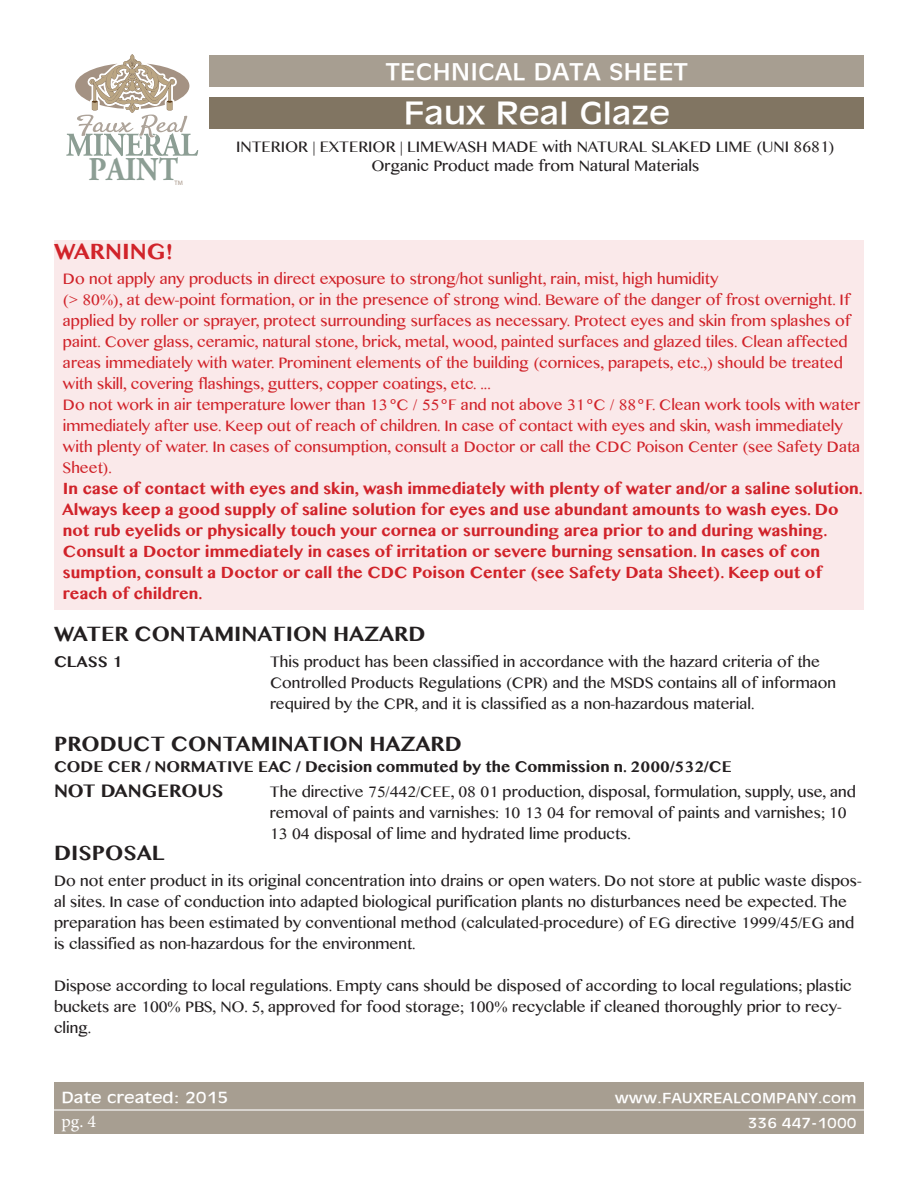
<style>
.page{position:relative;width:918px;height:1188px;background:#fff}
.page>*{position:absolute;margin:0;border:0;box-sizing:border-box;transform-origin:0 0}
.t1{font:700 33.15px "Adobe Garamond Pro";color:#8c9e94;scale:.91 1}
.t2{font:30px "Antiqua 101 Wide Normal";color:#fff}
.t3{font:700 25.5px "Khmer MN";color:#d1232a}
.t4{font:700 24px "Khmer MN";color:#231f20}
.t5{font:22.5px "Antiqua 101 Wide Normal";color:#fff}
.t6{font:700 21px "Khmer MN";color:#231f20}
.t7{font:700 18.75px/21px "Khmer MN";color:#d1232a}
.t8{font:18px/21px "Khmer MN";color:#231f20}
.t9{font:18px/21px "Khmer MN";color:#d1232a}
.t10{font:700 18px "Khmer MN";color:#231f20}
.t11{font:18px "Minion Pro";color:#fff}
.t12{font:18px "Minion Pro";color:#d1232a}
.t13{font:15px "Antiqua 101 Wide Normal";color:#fff}
.t14{font:13.5px/25.5px "Antiqua 101 Wide Normal";color:#fff;text-align:right}
.t15{font:6.45px "Myriad Pro";color:#a49283}
</style>
<div class="page">
<div style="left:210px;top:56px;width:654px;height:31px;background:#a79e91"></div>
<div style="left:210px;top:98px;width:654px;height:31px;background:#817562"></div>
<div style="left:54px;top:1082px;width:810px;height:52px;background:#a79e91"></div>
<hr style="left:54px;top:1109px;width:810px;height:2px;background:#fff">
<svg style="left:66px;top:54px;width:132px;height:102px"></svg>
<div style="left:54px;top:240px;width:810px;height:370px;background:#fae9ea"></div>
<h1 class="t1" style="left:88px;top:150px;width:100px">PAINT</h1>
<p class="t15" style="left:175px;top:179px;width:10px">TM</p>
<p class="t5" style="left:386px;top:56px;width:304px">TECHNICAL DATA SHEET</p>
<h2 class="t2" style="left:403px;top:92px;width:269px">Faux Real Glaze</h2>
<p class="t8" style="left:236px;top:136px;width:600px;line-height:19.5px;text-align:center">INTERIOR | EXTERIOR | LIMEWASH MADE with NATURAL SLAKED LIME (UNI 8681)<br>Organic Product made from Natural Materials</p>
<h3 class="t3" style="left:54px;top:235px;width:121px">WARNING!</h3>
<p class="t9" style="left:63px;top:267px;width:799px">Do not apply any products in direct exposure to strong/hot sunlight, rain, mist, high humidity<br>(&gt; 80%), at dew-point formation, or in the presence of strong wind. Beware of the danger of frost overnight. If applied by roller or sprayer, protect surrounding surfaces as necessary. Protect eyes and skin from splashes of paint. Cover glass, ceramic, natural stone, brick, metal, wood, painted surfaces and glazed tiles. Clean affected areas immediately with water. Prominent elements of the building (cornices, parapets, etc.,) should be treated with skill, covering flashings, gutters, copper coatings, etc. ...<br>Do not work in air temperature lower than 13 C / 55 F and not above 31 C / 88 F. Clean work tools with water immediately after use. Keep out of reach of children. In case of contact with eyes and skin, wash immediately with plenty of water. In cases of consumption, consult a Doctor or call the CDC Poison Center (see Safety Data Sheet).</p>
<p class="t7" style="left:62px;top:477px;width:802px">In case of contact with eyes and skin, wash immediately with plenty of water and/or a saline solution.<br>Always keep a good supply of saline solution for eyes and use abundant amounts to wash eyes. Do not rub eyelids or physically touch your cornea or surrounding area prior to and during washing.<br>Consult a Doctor immediately in cases of irritation or severe burning sensation. In cases of con sumption, consult a Doctor or call the CDC Poison Center (see Safety Data Sheet). Keep out of reach of children.</p>
<h3 class="t4" style="left:54px;top:619px;width:373px">WATER CONTAMINATION HAZARD</h3>
<p class="t10" style="left:54px;top:650px;width:70px">CLASS 1</p>
<p class="t8" style="left:270px;top:650px;width:568px">This product has been classified in accordance with the hazard criteria of the<br>Controlled Products Regulations (CPR) and the MSDS contains all of informaon required by the CPR, and it is classified as a non-hazardous material.</p>
<h3 class="t4" style="left:54px;top:728px;width:409px">PRODUCT CONTAMINATION HAZARD</h3>
<p class="t10" style="left:54px;top:755px;width:679px">CODE CER / NORMATIVE EAC / Decision commuted by the Commission n. 2000/532/CE</p>
<p class="t6" style="left:54px;top:778px;width:171px">NOT DANGEROUS</p>
<p class="t8" style="left:270px;top:780px;width:587px">The directive 75/442/CEE, 08 01 production, disposal, formulation, supply, use, and removal of paints and varnishes: 10 13 04 for removal of paints and varnishes; 10<br>13 04 disposal of lime and hydrated lime products.</p>
<h3 class="t4" style="left:54px;top:838px;width:112px">DISPOSAL</h3>
<p class="t8" style="left:54px;top:869px;width:809px">Do not enter product in its original concentration into drains or open waters. Do not store at public waste dispos&shy;al sites. In case of conduction into adapted biological purification plants no disturbances need be expected. The preparation has been estimated by conventional method (calculated-procedure) of EG directive 1999/45/EG and is classified as non-hazardous for the environment.</p>
<p class="t8" style="left:54px;top:974px;width:799px">Dispose according to local regulations. Empty cans should be disposed of according to local regulations; plastic buckets are 100% PBS, NO. 5, approved for food storage; 100% recyclable if cleaned thoroughly prior to recy&shy;cling.</p>
<p class="t12" style="left:390px;top:393px;width:8px">°</p>
<p class="t12" style="left:441px;top:393px;width:8px">°</p>
<p class="t12" style="left:587px;top:393px;width:8px">°</p>
<p class="t12" style="left:638px;top:393px;width:8px">°</p>
<p class="t13" style="left:62px;top:1088px;width:168px">Date created: 2015</p>
<p class="t11" style="left:62px;top:1109px;width:36px">pg. 4</p>
<p class="t14" style="left:615px;top:1085px;width:243px">www.FAUXREALCOMPANY.com<br>336 447-1000</p>
</div>
